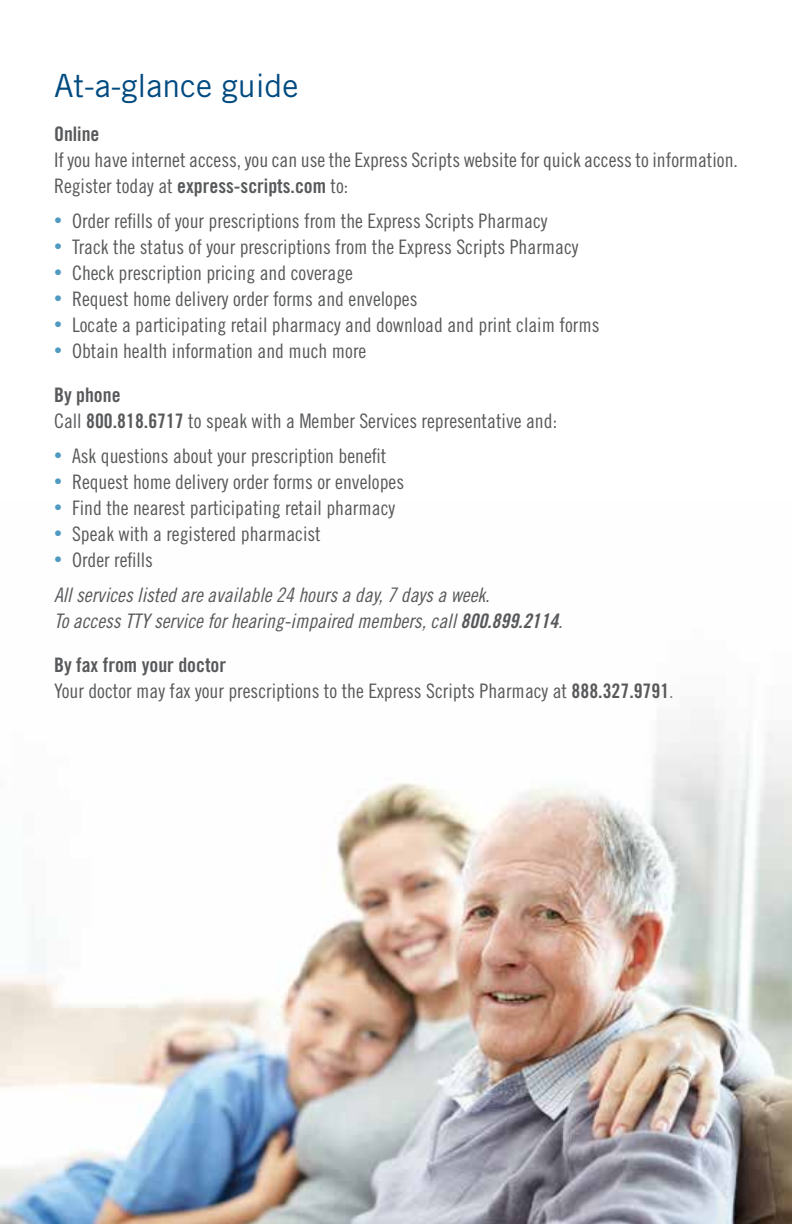
<style>
.page{position:relative;width:792px;height:1224px;background:#fff}
.page>*{position:absolute;margin:0;border:0;box-sizing:border-box;transform-origin:0 0}
.t1{font:32px "Trade Gothic";color:#004a80}
.t2{font:20px "Trade Gothic Cond Eighteen";color:#58595b}
.t3{font:20px/26px "Trade Gothic Cond Eighteen Obl";color:#58595b}
.t4{font:20px "Trade Gothic Bold Cond Twenty";color:#58595b}
.s1{font-family:"Trade Gothic Cond Eighteen"}
.s2{font-size:16px;color:#4f9ac1}
.s3{font-family:"Trade Gothic Bold Cond Twenty"}
.s4{font-family:"Trade Gothic Bold Cond Twenty Obl"}
.s5{color:#797a7d}
</style>
<div class="page">
<img style="left:0;top:719px;width:792px;height:505px">
<h1 class="t1" style="left:54px;top:66px;width:246px">At-a-glance guide</h1>
<p class="t4" style="left:54px;top:122px;width:47px">Online</p>
<p class="t2" style="left:54px;top:148px;width:686px">If you have internet access, you can use the Express Scripts website for quick access to information.</p>
<p class="t4" style="left:54px;top:174px;width:296px"><span class="s1">Register today at</span> express-scripts.com <span class="s1">to:</span></p>
<p class="t2" style="left:54px;top:209px;width:495px"><span class="s2">•</span> Order refills of your prescriptions from the Express Scripts Pharmacy</p>
<p class="t2" style="left:54px;top:235px;width:526px"><span class="s2">•</span> Track the status of your prescriptions from the Express Scripts Pharmacy</p>
<p class="t2" style="left:54px;top:261px;width:301px"><span class="s2">•</span> Check prescription pricing and coverage</p>
<p class="t2" style="left:54px;top:287px;width:365px"><span class="s2">•</span> Request home delivery order forms and envelopes</p>
<p class="t2" style="left:54px;top:313px;width:547px"><span class="s2">•</span> Locate a participating retail pharmacy and download and print claim forms</p>
<p class="t2" style="left:54px;top:339px;width:314px"><span class="s2">•</span> Obtain health information and much more</p>
<p class="t4" style="left:54px;top:383px;width:68px">By phone</p>
<p class="t2" style="left:54px;top:409px;width:505px">Call <span class="s3">800.818.6717</span> to speak with a Member Services representative and:</p>
<p class="t2" style="left:54px;top:444px;width:334px"><span class="s2">•</span> Ask questions about your prescription benefit</p>
<p class="t2" style="left:54px;top:470px;width:352px"><span class="s2">•</span> Request home delivery order forms or envelopes</p>
<p class="t2" style="left:54px;top:496px;width:343px"><span class="s2">•</span> Find the nearest participating retail pharmacy</p>
<p class="t2" style="left:54px;top:522px;width:268px"><span class="s2">•</span> Speak with a registered pharmacist</p>
<p class="t2" style="left:54px;top:548px;width:101px"><span class="s2">•</span> Order refills</p>
<p class="t3" style="left:54px;top:581px;width:510px">All services listed are available 24 hours a day, 7 days a week.<br>To access TTY service for hearing-impaired members, call <span class="s4">800.899.2114</span>.</p>
<p class="t4" style="left:54px;top:653px;width:174px">By fax from your doctor</p>
<p class="t2" style="left:54px;top:679px;width:621px">Your doctor may fax your prescriptions to the Express Scripts Pharmacy at <span class="s3">888.327.9791</span><span class="s5">.</span></p>
</div>
